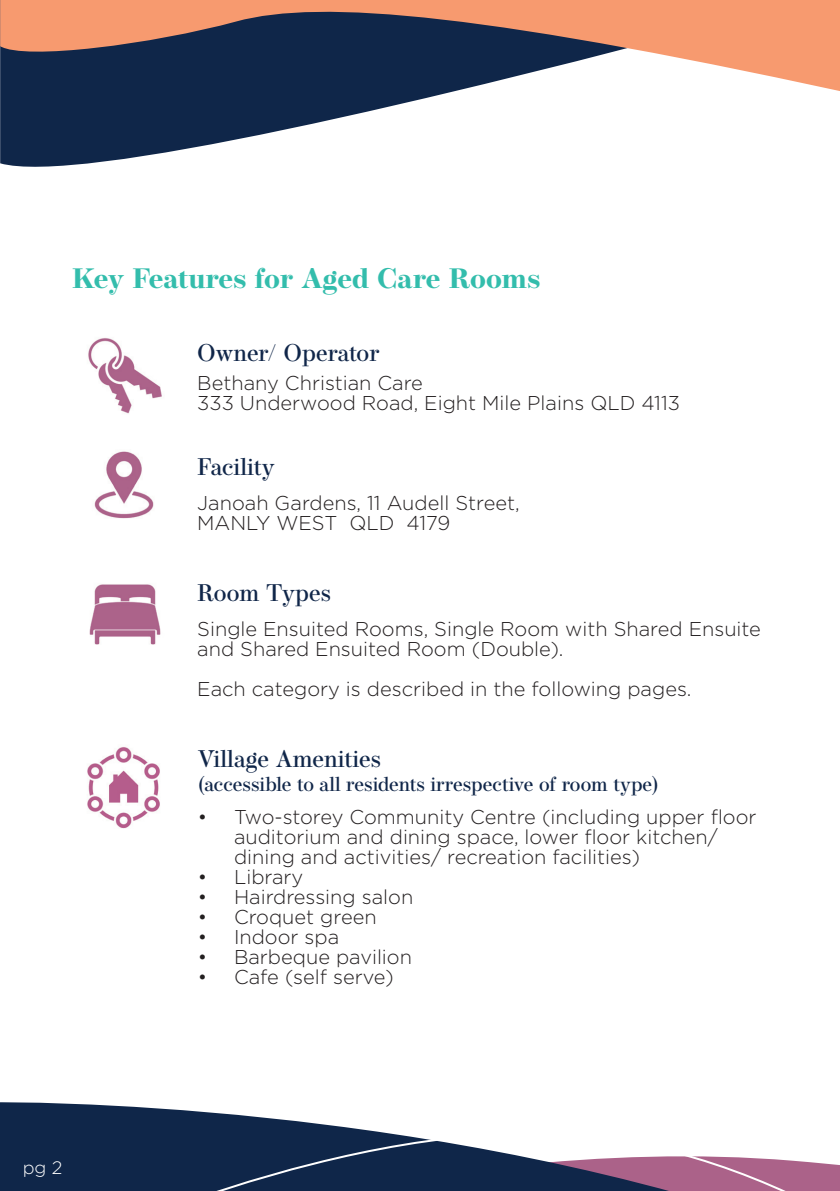
<style>
.page{position:relative;width:840px;height:1191px;background:#fff}
.page>*{position:absolute;margin:0;border:0;box-sizing:border-box;transform-origin:0 0}
.t1{font:700 28px "Operetta 8";color:#33bdac}
.t2{font:500 24px "Operetta 8";color:#102649}
.t3{font:300 20px/20px "Gotham";color:#231f20}
.t4{font:500 20px "Operetta 8";color:#102649}
.t5{font:300 18px "Gotham";color:#fff}
</style>
<div class="page">
<svg style="left:0;top:0;width:839px;height:167px"></svg>
<svg style="left:0;top:1102px;width:192px;height:89px;fill:#0f2649"></svg>
<svg style="left:47px;top:1111px;width:792px;height:80px"></svg>
<img style="left:88px;top:338px;width:74px;height:76px">
<img style="left:94px;top:451px;width:60px;height:67px">
<img style="left:89px;top:584px;width:72px;height:61px">
<img style="left:87px;top:747px;width:73px;height:81px">
<h1 class="t1" style="left:72px;top:261px;width:469px">Key Features for Aged Care Rooms</h1>
<p class="t2" style="left:197px;top:339px;width:184px">Owner/ Operator</p>
<p class="t3" style="left:197px;top:372px;width:484px">Bethany Christian Care<br>333 Underwood Road, Eight Mile Plains QLD 4113</p>
<p class="t2" style="left:197px;top:452px;width:79px">Facility</p>
<p class="t3" style="left:197px;top:492px;width:324px">Janoah Gardens, 11 Audell Street,<br>MANLY WEST QLD 4179</p>
<p class="t2" style="left:197px;top:578px;width:135px">Room Types</p>
<p class="t3" style="left:197px;top:618px;width:565px">Single Ensuited Rooms, Single Room with Shared Ensuite and Shared Ensuited Room (Double).</p>
<p class="t3" style="left:197px;top:678px;width:495px">Each category is described in the following pages.</p>
<p class="t2" style="left:198px;top:745px;width:184px">Village Amenities</p>
<p class="t4" style="left:198px;top:772px;width:462px">(accessible to all residents irrespective of room type)</p>
<p class="t3" style="left:234px;top:806px;width:523px;text-indent:-36px">• Two-storey Community Centre (including upper floor auditorium and dining space, lower floor kitchen/ dining and activities/ recreation facilities)</p>
<p class="t3" style="left:198px;top:866px;width:107px">• Library</p>
<p class="t3" style="left:198px;top:886px;width:217px">• Hairdressing salon</p>
<p class="t3" style="left:198px;top:906px;width:180px">• Croquet green</p>
<p class="t3" style="left:198px;top:926px;width:143px">• Indoor spa</p>
<p class="t3" style="left:198px;top:946px;width:215px">• Barbeque pavilion</p>
<p class="t3" style="left:198px;top:966px;width:197px">• Cafe (self serve)</p>
<p class="t5" style="left:23px;top:1156px;width:41px">pg 2</p>
</div>
